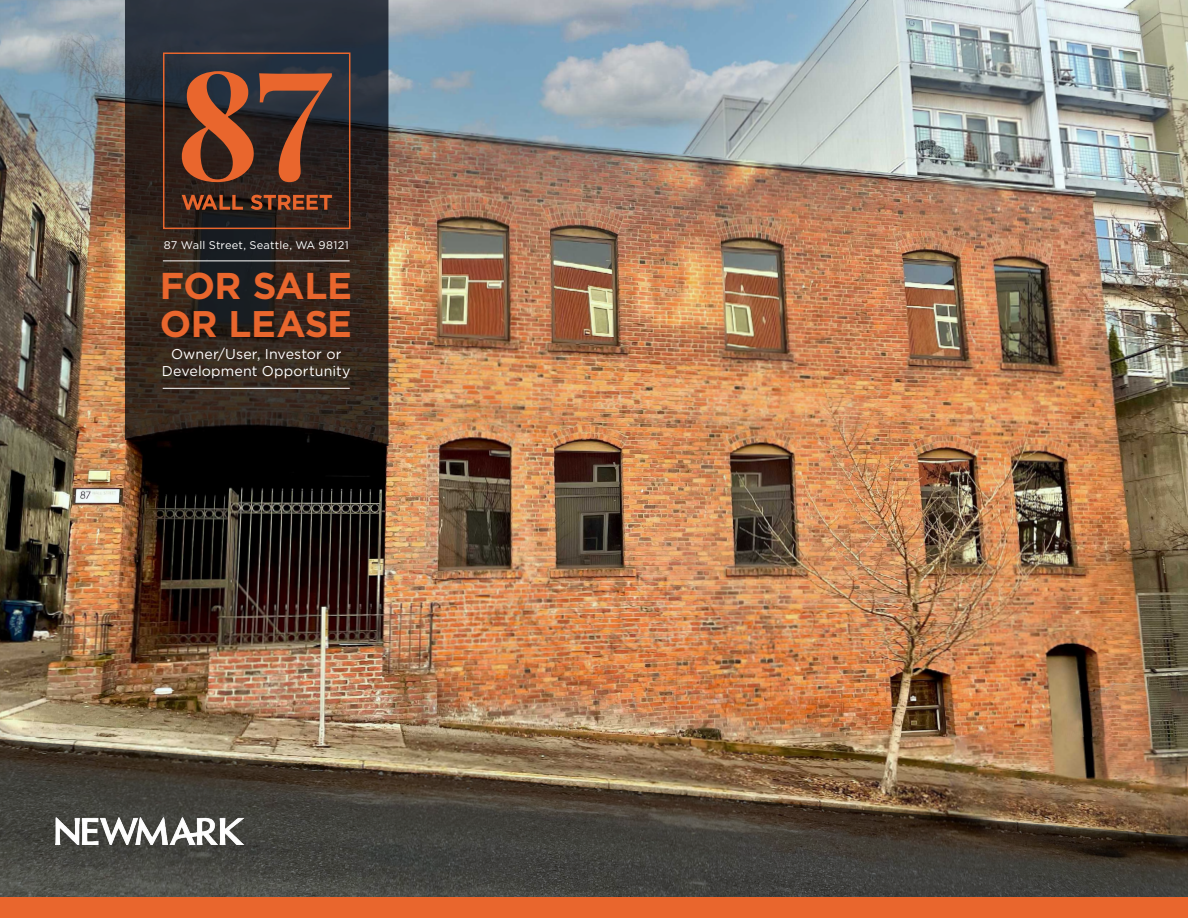
<style>
.page{position:relative;width:1188px;height:918px;background:#fff}
.page>*{position:absolute;margin:0;border:0;box-sizing:border-box;transform-origin:0 0}
.t1{font:700 37.35px "Gotham";letter-spacing:-.02em;color:#e9662d}
.t2{font:700 37.05px "Gotham";letter-spacing:-.02em;color:#e9662d}
.t3{font:14.25px/17.5px "Gotham";letter-spacing:.01em;color:#fff;text-align:center}
.t4{font:11.1px "Gotham";letter-spacing:.015em;color:#fff}
</style>
<div class="page">
<img style="left:0;top:0;width:1188px;height:738px">
<svg style="left:125px;top:0;width:263px;height:446px;background:#2c2623"></svg>
<hr style="left:163px;top:261px;width:187px;height:1px;background:#fff">
<hr style="left:163px;top:388px;width:187px;height:1px;background:#fff">
<svg style="left:182px;top:71px;width:150px;height:111px;background:#713d29"></svg>
<svg style="left:182px;top:195px;width:150px;height:15px;background:#7c3c20"></svg>
<div style="left:163px;top:52px;width:187px;height:177px;border:2px solid #e9662d"></div>
<img style="left:0;top:738px;width:1188px;height:160px">
<img style="left:54px;top:816px;width:191px;height:29px">
<div style="left:0;top:898px;width:1188px;height:20px;background:#e9662d"></div>
<p class="t4" style="left:164px;top:238px;width:186px">87 Wall Street, Seattle, WA 98121</p>
<h1 class="t1" style="left:160px;top:261px;width:194px">FOR SALE</h1>
<h2 class="t2" style="left:160px;top:299px;width:194px">OR LEASE</h2>
<p class="t3" style="left:162px;top:345px;width:190px">Owner/User, Investor or<br>Development Opportunity</p>
</div>
